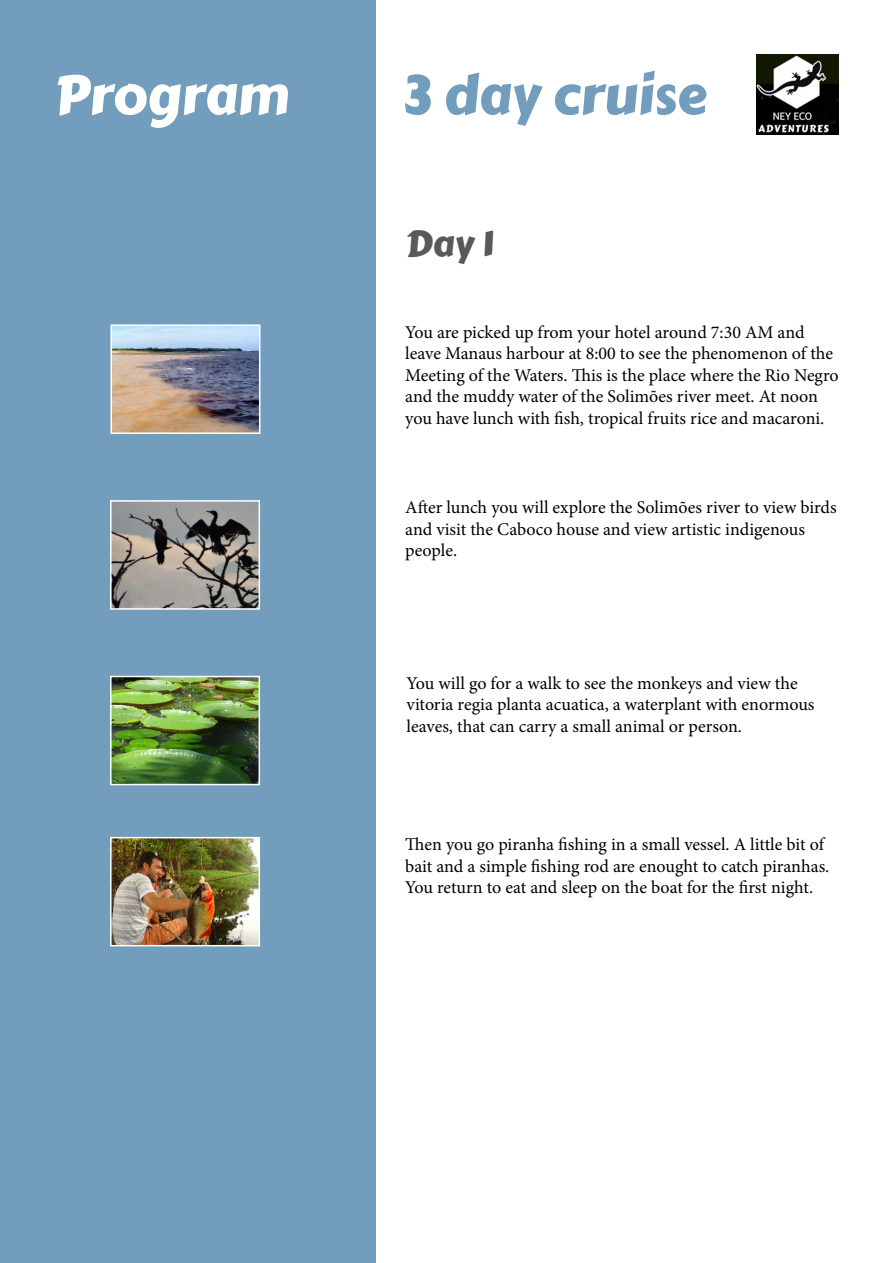
<style>
.page{position:relative;width:893px;height:1263px;background:#fff}
.page>*{position:absolute;margin:0;border:0;box-sizing:border-box;transform-origin:0 0}
.t1{font:54px "Carter One";color:#729dbd}
.t2{font:54px "Carter One";letter-spacing:-.005em;color:#fff}
.t3{font:36px "Carter One";color:#58595b}
.t4{font:18px/21.6px "Minion Pro";letter-spacing:-.005em;color:#000}
</style>
<div class="page">
<div style="left:0;top:0;width:376px;height:1263px;background:#729dbd"></div>
<img style="left:756px;top:54px;width:82px;height:80px">
<img style="left:113px;top:503px;width:144px;height:104px">
<div style="left:110px;top:500px;width:150px;height:110px;border:2px solid #fff"></div>
<img style="left:113px;top:840px;width:144px;height:103px">
<div style="left:110px;top:837px;width:150px;height:109px;border:2px solid #fff"></div>
<img style="left:113px;top:327px;width:144px;height:104px">
<div style="left:110px;top:324px;width:150px;height:110px;border:2px solid #fff"></div>
<img style="left:113px;top:679px;width:144px;height:103px">
<div style="left:110px;top:676px;width:150px;height:109px;border:2px solid #fff"></div>
<h1 class="t2" style="left:54px;top:54px;width:236px">Program</h1>
<h1 class="t1" style="left:402px;top:54px;width:306px">3 day cruise</h1>
<h2 class="t3" style="left:405px;top:216px;width:90px">Day 1</h2>
<p class="t4" style="left:405px;top:321px;width:435px">You are picked up from your hotel around 7:30 AM and leave Manaus harbour at 8:00 to see the phenomenon of the Meeting of the Waters. This is the place where the Rio Negro and the muddy water of the Solimões river meet. At noon you have lunch with fish, tropical fruits rice and macaroni.</p>
<p class="t4" style="left:405px;top:497px;width:433px">After lunch you will explore the Solimões river to view birds and visit the Caboco house and view artistic indigenous people.</p>
<p class="t4" style="left:407px;top:672px;width:409px">You will go for a walk to see the monkeys and view the vitoria regia planta acuatica, a waterplant with enormous leaves, that can carry a small animal or person.</p>
<p class="t4" style="left:405px;top:833px;width:426px">Then you go piranha fishing in a small vessel. A little bit of bait and a simple fishing rod are enought to catch piranhas.<br>You return to eat and sleep on the boat for the first night.</p>
</div>
